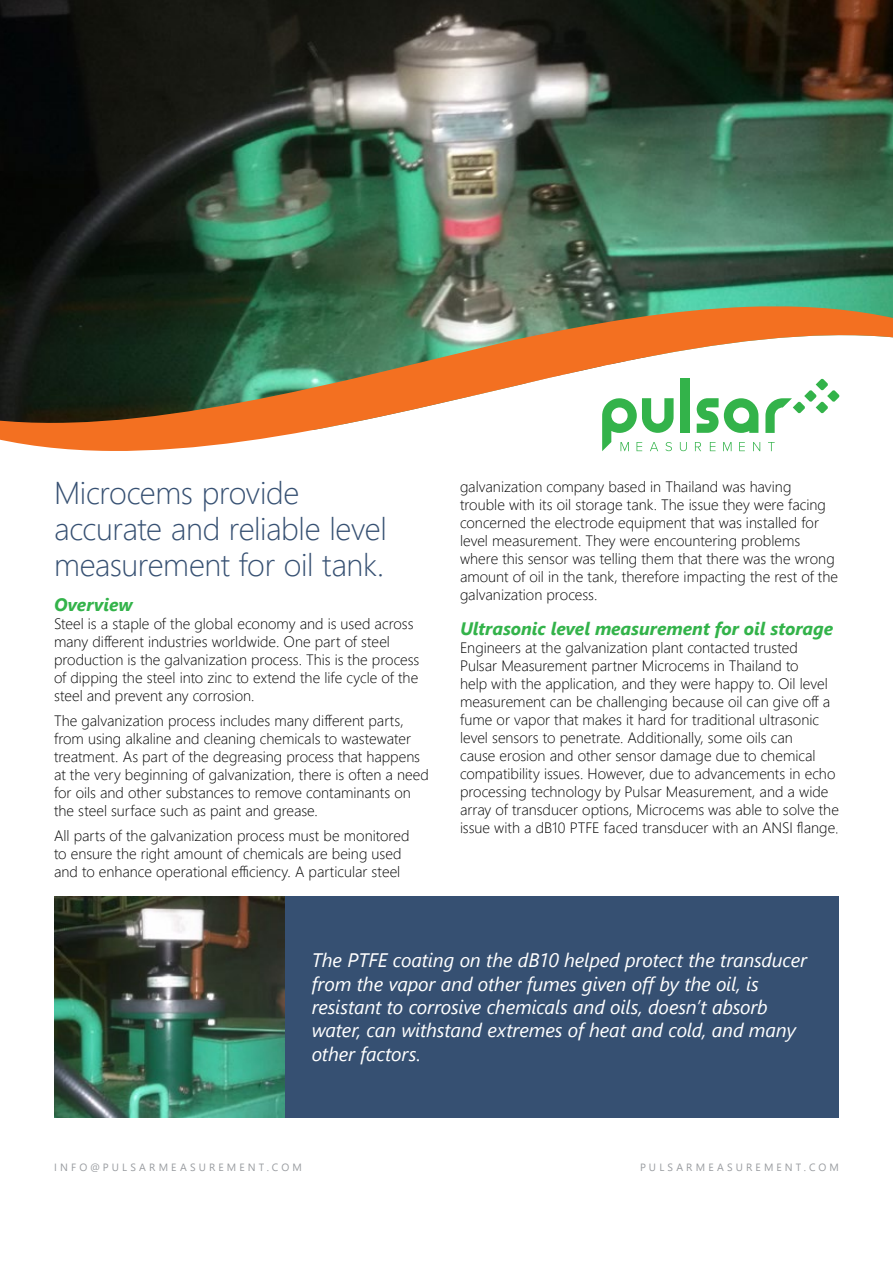
<style>
.page{position:relative;width:893px;height:1263px;background:#fff}
.page>*{position:absolute;margin:0;border:0;box-sizing:border-box;transform-origin:0 0}
.t1{font:300 31.5px/36px "Segoe UI";letter-spacing:-.01em;color:#365072}
.t2{font:italic 19.5px/23.4px "Segoe UI";letter-spacing:-.01em;color:#fff}
.t3{font:italic 700 18px "Segoe UI";letter-spacing:-.005em;color:#33b34a}
.t4{font:300 15px/18px "Segoe UI";color:#000}
.t5{font:10.5px "Segoe UI";letter-spacing:.3em;color:#999ca0}
.s1{color:#fff}
</style>
<div class="page">
<div style="left:285px;top:896px;width:554px;height:221px;background:#365072"></div>
<img style="left:0;top:0;width:893px;height:306px">
<img style="left:54px;top:896px;width:231px;height:221px">
<svg style="left:0;top:306px;width:893px;height:145px"></svg>
<div style="left:680px;top:379px;width:10px;height:54px;background:#33b34a"></div>
<svg style="left:697px;top:398px;width:61px;height:35px"></svg>
<svg style="left:765px;top:379px;width:74px;height:54px"></svg>
<svg style="left:602px;top:398px;width:72px;height:53px"></svg>
<svg style="left:680px;top:442px;width:7px;height:9px"></svg>
<svg style="left:695px;top:442px;width:6px;height:9px"></svg>
<svg style="left:710px;top:442px;width:5px;height:9px"></svg>
<svg style="left:723px;top:442px;width:8px;height:9px"></svg>
<svg style="left:739px;top:442px;width:6px;height:9px"></svg>
<svg style="left:753px;top:442px;width:7px;height:9px"></svg>
<svg style="left:768px;top:442px;width:7px;height:9px"></svg>
<h1 class="t1" style="left:54px;top:472px;width:334px">Microcems provide accurate and reliable level measurement for oil tank.</h1>
<p class="t3" style="left:54px;top:588px;width:80px">Overview</p>
<p class="t4" style="left:54px;top:614px;width:367px">Steel is a staple of the global economy and is used across many different industries worldwide. One part of steel production is the galvanization process. This is the process of dipping the steel into zinc to extend the life cycle of the steel and prevent any corrosion.</p>
<p class="t4" style="left:54px;top:710px;width:377px">The galvanization process includes many different parts, from using alkaline and cleaning chemicals to wastewater treatment. As part of the degreasing process that happens at the very beginning of galvanization, there is often a need for oils and other substances to remove contaminants on the steel surface such as paint and grease.</p>
<p class="t4" style="left:54px;top:825px;width:357px">All parts of the galvanization process must be monitored to ensure the right amount of chemicals are being used and to enhance operational efficiency. A particular steel</p>
<p class="t4" style="left:460px;top:476px;width:380px">galvanization company based in Thailand was having trouble with its oil storage tank. The issue they were facing concerned the electrode equipment that was installed for level measurement. They were encountering problems where this sensor was telling them that there was the wrong amount of oil in the tank, therefore impacting the rest of the galvanization process.</p>
<p class="t3" style="left:460px;top:612px;width:375px">Ultrasonic level measurement for oil storage</p>
<p class="t4" style="left:460px;top:638px;width:380px">Engineers at the galvanization plant contacted trusted<br>Pulsar Measurement partner Microcems in Thailand to<br>help with the application, and they were happy to. Oil level measurement can be challenging because oil can give off a fume or vapor that makes it hard for traditional ultrasonic level sensors to penetrate. Additionally, some oils can<br>cause erosion and other sensor damage due to chemical compatibility issues. However, due to advancements in echo processing technology by Pulsar Measurement, and a wide array of transducer options, Microcems was able to solve the issue with a dB10 PTFE faced transducer with an ANSI flange<span class="s1">.</span></p>
<p class="t2" style="left:312px;top:945px;width:497px">The PTFE coating on the dB10 helped protect the transducer from the vapor and other fumes given off by the oil, is resistant to corrosive chemicals and oils, doesn’t absorb water, can withstand extremes of heat and cold, and many other factors.</p>
<p class="t5" style="left:54px;top:1157px;width:249px">INFO@PULSARMEASUREMENT.COM</p>
<p class="t5" style="left:640px;top:1157px;width:200px">PULSARMEASUREMENT.COM</p>
</div>
